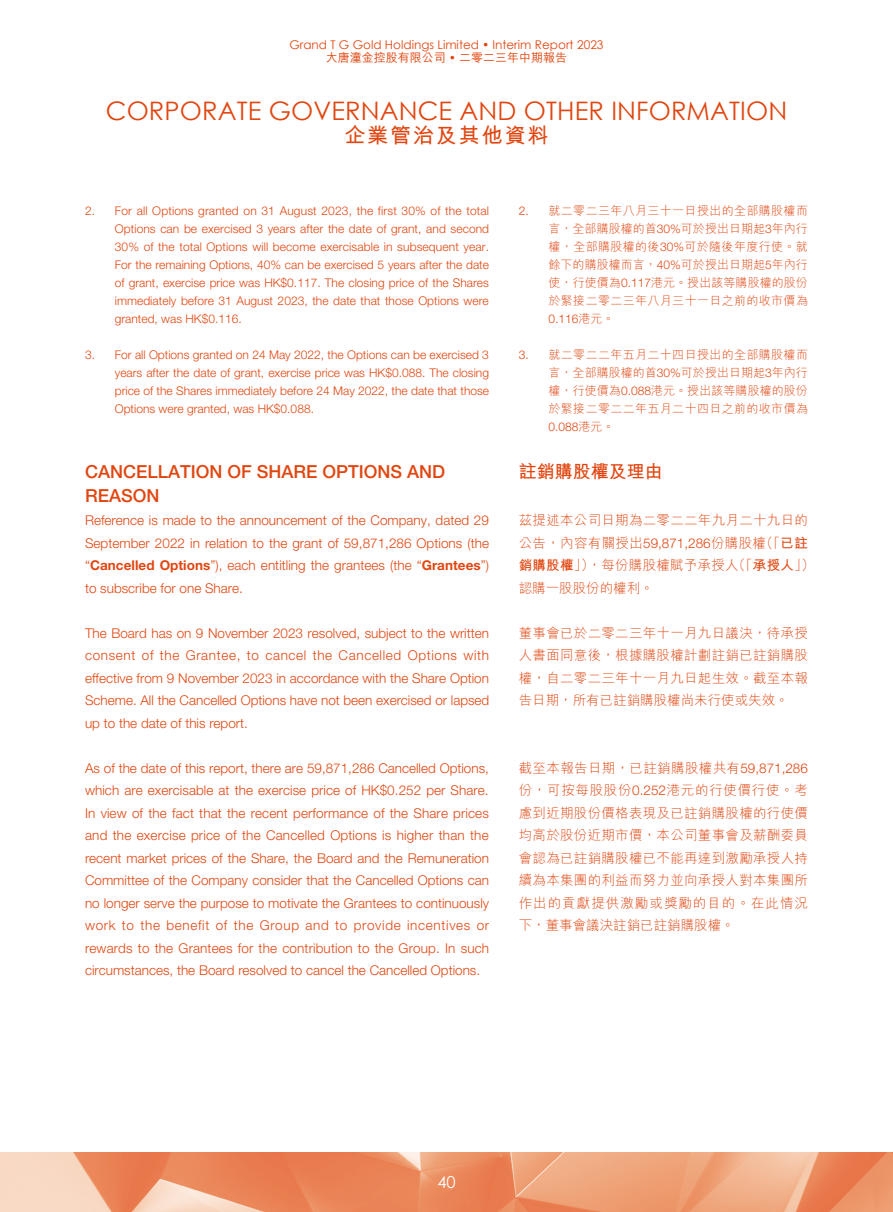
<style>
.page{position:relative;width:893px;height:1212px;background:#fff}
.page>*{position:absolute;margin:0;border:0;box-sizing:border-box;transform-origin:0 0}
.t1{font:25.5px "Century Gothic";letter-spacing:.005em;color:#e14610}
.t2{font:700 21px "M Hei HK";letter-spacing:.09em;color:#e14610}
.t3{font:500 18px/24px "Helvetica Neue LT Std";color:#e14610}
.t4{font:700 18px "M Hei HK";color:#e14610}
.t5{font:16.5px "Century Gothic";color:#fff}
.t6{font:300 13.5px/22.5px "Helvetica Neue LT Std";color:#e14610;text-align:justify}
.t7{font:300 13.5px/22.5px "M Hei HK";letter-spacing:.02em;color:#e14610;text-align:justify}
.t8{font:300 12px/18px "Helvetica Neue LT Std";color:#e14610;text-align:justify}
.t9{font:300 12px/18px "M Hei HK";letter-spacing:.02em;color:#e14610;text-align:justify}
.t10{font:12px "Century Gothic";color:#e14610}
.t11{font:500 12px "M Hei HK";color:#e14610}
.s1{font-family:"Century Gothic";font-weight:400}
.s2{font-weight:700}
.s3{font-family:"Helvetica Neue LT Std"}
.s4{font-family:"M Hei HK"}
</style>
<div class="page">
<img style="left:0;top:1152px;width:893px;height:60px">
<p class="t10" style="left:289px;top:36px;width:316px">Grand T G Gold Holdings Limited • Interim Report 2023</p>
<p class="t11" style="left:326px;top:49px;width:243px">大唐潼金控股有限公司 <span class="s1">•</span> 二零二三年中期報告</p>
<h1 class="t1" style="left:106px;top:93px;width:683px">CORPORATE GOVERNANCE AND OTHER INFORMATION</h1>
<h2 class="t2" style="left:344px;top:120px;width:206px">企業管治及其他資料</h2>
<p class="t8" style="left:115px;top:201px;width:376px;text-indent:-30px">2. For all Options granted on 31 August 2023, the first 30% of the total Options can be exercised 3 years after the date of grant, and second 30% of the total Options will become exercisable in subsequent year.<br>For the remaining Options, 40% can be exercised 5 years after the date of grant, exercise price was HK$0.117. The closing price of the Shares immediately before 31 August 2023, the date that those Options were granted, was HK$0.116.</p>
<p class="t8" style="left:115px;top:345px;width:376px;text-indent:-30px">3. For all Options granted on 24 May 2022, the Options can be exercised 3 years after the date of grant, exercise price was HK$0.088. The closing price of the Shares immediately before 24 May 2022, the date that those Options were granted, was HK$0.088.</p>
<h3 class="t3" style="left:85px;top:459px;width:362px">CANCELLATION OF SHARE OPTIONS AND<br>REASON</h3>
<p class="t6" style="left:85px;top:509px;width:405px">Reference is made to the announcement of the Company, dated 29<br>September 2022 in relation to the grant of 59,871,286 Options (the “<span class="s2">Cancelled Options</span>”), each entitling the grantees (the “<span class="s2">Grantees</span>”) to subscribe for one Share.</p>
<p class="t6" style="left:85px;top:621px;width:406px">The Board has on 9 November 2023 resolved, subject to the written consent of the Grantee, to cancel the Cancelled Options with effective from 9 November 2023 in accordance with the Share Option Scheme. All the Cancelled Options have not been exercised or lapsed up to the date of this report.</p>
<p class="t6" style="left:85px;top:756px;width:406px">As of the date of this report, there are 59,871,286 Cancelled Options, which are exercisable at the exercise price of HK$0.252 per Share.<br>In view of the fact that the recent performance of the Share prices and the exercise price of the Cancelled Options is higher than the recent market prices of the Share, the Board and the Remuneration Committee of the Company consider that the Cancelled Options can no longer serve the purpose to motivate the Grantees to continuously work to the benefit of the Group and to provide incentives or rewards to the Grantees for the contribution to the Group. In such circumstances, the Board resolved to cancel the Cancelled Options.</p>
<p class="t9" style="left:549px;top:201px;width:261px;text-indent:-30px"><span class="s3">2.</span> 就二零二三年八月三十一日授出的全部購股權而言，全部購股權的首<span class="s3">30%</span>可於授出日期起<span class="s3">3</span>年內行權，全部購股權的後<span class="s3">30%</span>可於隨後年度行使。就餘下的購股權而言，<span class="s3">40%</span>可於授出日期起<span class="s3">5</span>年內行使，行使價為<span class="s3">0.117</span>港元。授出該等購股權的股份於緊接二零二三年八月三十一日之前的收市價為</p>
<p class="t8" style="left:549px;top:309px;width:68px">0.116<span class="s4">港元。</span></p>
<p class="t9" style="left:549px;top:345px;width:261px;text-indent:-30px"><span class="s3">3.</span> 就二零二二年五月二十四日授出的全部購股權而言，全部購股權的首<span class="s3">30%</span>可於授出日期起<span class="s3">3</span>年內行權，行使價為<span class="s3">0.088</span>港元。授出該等購股權的股份於緊接二零二二年五月二十四日之前的收市價為</p>
<p class="t8" style="left:549px;top:417px;width:68px">0.088<span class="s4">港元。</span></p>
<h3 class="t4" style="left:519px;top:458px;width:145px">註銷購股權及理由</h3>
<p class="t7" style="left:519px;top:509px;width:297px;text-align:left">茲提述本公司日期為二零二二年九月二十九日的公告，內容有關授出<span class="s3">59,871,286</span>份購股權（「<span class="s2">已註銷購股權</span>」），每份購股權賦予承授人（「<span class="s2">承授人</span>」）認購一股股份的權利。</p>
<p class="t7" style="left:519px;top:621px;width:291px">董事會已於二零二三年十一月九日議決，待承授人書面同意後，根據購股權計劃註銷已註銷購股權，自二零二三年十一月九日起生效。截至本報告日期，所有已註銷購股權尚未行使或失效。</p>
<p class="t7" style="left:519px;top:756px;width:291px">截至本報告日期，已註銷購股權共有<span class="s3">59,871,286</span>份，可按每股股份<span class="s3">0.252</span>港元的行使價行使。考慮到近期股份價格表現及已註銷購股權的行使價均高於股份近期市價，本公司董事會及薪酬委員會認為已註銷購股權已不能再達到激勵承授人持續為本集團的利益而努力並向承授人對本集團所作出的貢獻提供激勵或獎勵的目的。在此情況下，董事會議決註銷已註銷購股權。</p>
<p class="t5" style="left:437px;top:1170px;width:20px">40</p>
</div>
